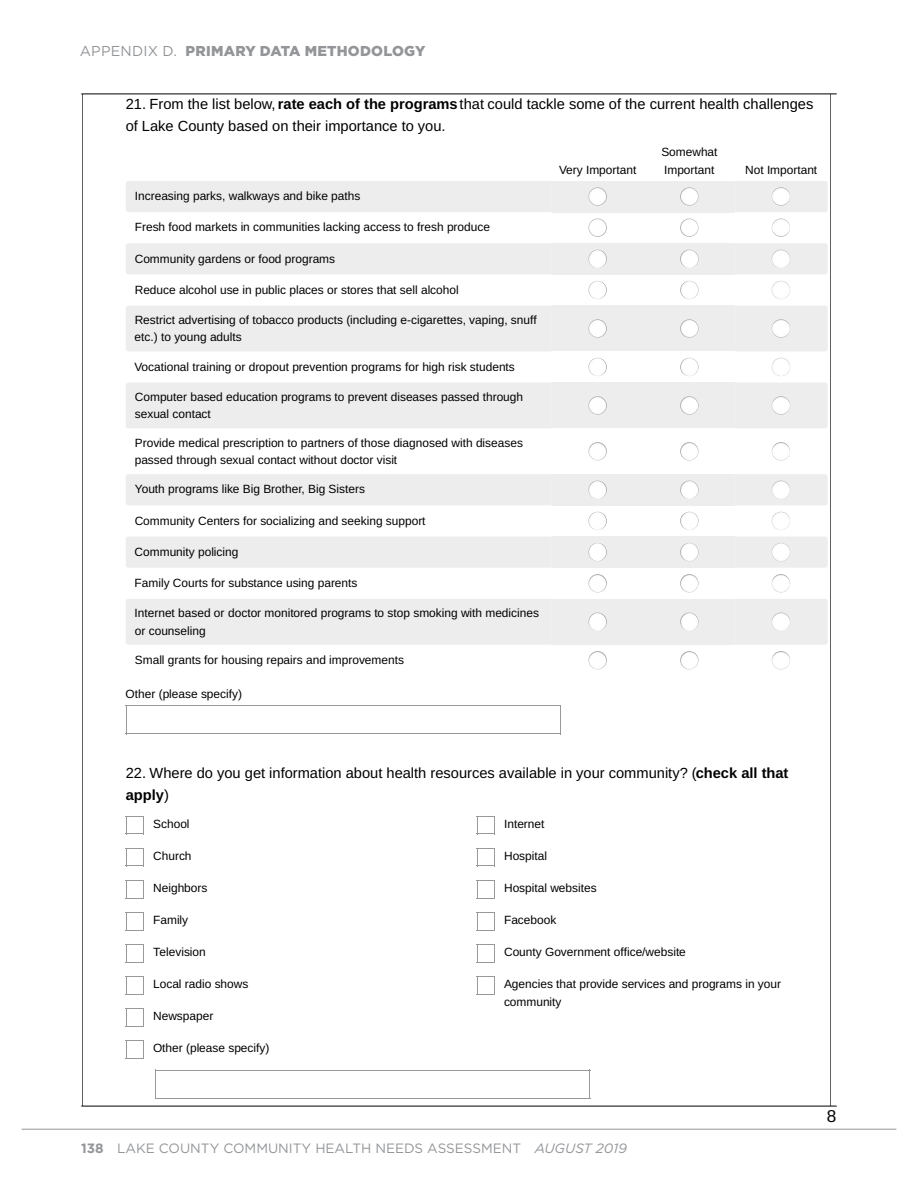
<style>
.page{position:relative;width:918px;height:1188px;background:#fff}
.page>*{position:absolute;margin:0;border:0;box-sizing:border-box;transform-origin:0 0}
.t1{font:17.25px "Liberation Sans";color:#000}
.t2{font:14.7px/22px "Liberation Sans";color:#000}
.t3{font:900 14.4px "Gotham";letter-spacing:.015em;color:#939598}
.t4{font:13.5px "Gotham";color:#939598}
.t5{font:11.85px/17.4px "Liberation Sans";color:#000}
.s1{font-weight:400}
.s2{font-weight:700}
.s3{font-style:italic}
</style>
<div class="page">
<hr style="left:22px;top:1129px;width:874px;height:1px;background:#939598">
<hr style="left:82px;top:94px;width:1px;height:1012px;background:#606060">
<hr style="left:830px;top:94px;width:1px;height:1012px;background:#606060">
<div style="left:126px;top:181px;width:426px;height:31px;background:#ededed"></div>
<div style="left:552px;top:181px;width:92px;height:31px;background:#ededed"></div>
<div style="left:644px;top:181px;width:91px;height:31px;background:#ededed"></div>
<div style="left:735px;top:181px;width:93px;height:31px;background:#ededed"></div>
<div style="left:126px;top:243px;width:426px;height:31px;background:#ededed"></div>
<div style="left:552px;top:243px;width:92px;height:31px;background:#ededed"></div>
<div style="left:644px;top:243px;width:91px;height:31px;background:#ededed"></div>
<div style="left:735px;top:243px;width:93px;height:31px;background:#ededed"></div>
<div style="left:126px;top:306px;width:426px;height:45px;background:#ededed"></div>
<div style="left:552px;top:306px;width:92px;height:45px;background:#ededed"></div>
<div style="left:644px;top:306px;width:91px;height:45px;background:#ededed"></div>
<div style="left:735px;top:306px;width:93px;height:45px;background:#ededed"></div>
<div style="left:126px;top:383px;width:426px;height:45px;background:#ededed"></div>
<div style="left:552px;top:383px;width:92px;height:45px;background:#ededed"></div>
<div style="left:644px;top:383px;width:91px;height:45px;background:#ededed"></div>
<div style="left:735px;top:383px;width:93px;height:45px;background:#ededed"></div>
<div style="left:126px;top:474px;width:426px;height:31px;background:#ededed"></div>
<div style="left:552px;top:474px;width:92px;height:31px;background:#ededed"></div>
<div style="left:644px;top:474px;width:91px;height:31px;background:#ededed"></div>
<div style="left:735px;top:474px;width:93px;height:31px;background:#ededed"></div>
<div style="left:126px;top:537px;width:426px;height:31px;background:#ededed"></div>
<div style="left:552px;top:537px;width:92px;height:31px;background:#ededed"></div>
<div style="left:644px;top:537px;width:91px;height:31px;background:#ededed"></div>
<div style="left:735px;top:537px;width:93px;height:31px;background:#ededed"></div>
<div style="left:126px;top:599px;width:426px;height:46px;background:#ededed"></div>
<div style="left:552px;top:599px;width:92px;height:46px;background:#ededed"></div>
<div style="left:644px;top:599px;width:91px;height:46px;background:#ededed"></div>
<div style="left:735px;top:599px;width:93px;height:46px;background:#ededed"></div>
<hr style="left:126px;top:705px;width:435px;height:1px;background:#999">
<hr style="left:126px;top:734px;width:435px;height:1px;background:#999">
<svg style="left:126px;top:706px;width:1px;height:28px"></svg>
<svg style="left:560px;top:706px;width:1px;height:28px"></svg>
<hr style="left:155px;top:1070px;width:435px;height:1px;background:#999">
<hr style="left:155px;top:1098px;width:435px;height:1px;background:#999">
<svg style="left:155px;top:1071px;width:1px;height:27px"></svg>
<svg style="left:589px;top:1071px;width:1px;height:27px"></svg>
<img style="left:589px;top:187px;width:18px;height:19px;border-radius:9px">
<img style="left:680px;top:187px;width:18px;height:19px;border-radius:9px">
<img style="left:772px;top:187px;width:18px;height:19px;border-radius:9px">
<img style="left:589px;top:219px;width:18px;height:18px;border-radius:9px">
<img style="left:680px;top:219px;width:18px;height:18px;border-radius:9px">
<img style="left:772px;top:219px;width:18px;height:18px;border-radius:9px">
<img style="left:589px;top:250px;width:18px;height:18px;border-radius:9px">
<img style="left:680px;top:250px;width:18px;height:18px;border-radius:9px">
<img style="left:772px;top:250px;width:18px;height:18px;border-radius:9px">
<img style="left:589px;top:281px;width:18px;height:18px;border-radius:9px">
<img style="left:680px;top:281px;width:18px;height:18px;border-radius:9px">
<img style="left:772px;top:281px;width:18px;height:18px;border-radius:9px">
<img style="left:589px;top:319px;width:18px;height:19px;border-radius:9px">
<img style="left:680px;top:319px;width:18px;height:19px;border-radius:9px">
<img style="left:772px;top:319px;width:18px;height:19px;border-radius:9px">
<img style="left:589px;top:358px;width:18px;height:18px;border-radius:9px">
<img style="left:680px;top:358px;width:18px;height:18px;border-radius:9px">
<img style="left:772px;top:358px;width:18px;height:18px;border-radius:9px">
<img style="left:589px;top:396px;width:18px;height:19px;border-radius:9px">
<img style="left:680px;top:396px;width:18px;height:19px;border-radius:9px">
<img style="left:772px;top:396px;width:18px;height:19px;border-radius:9px">
<img style="left:589px;top:442px;width:18px;height:18px;border-radius:9px">
<img style="left:680px;top:442px;width:18px;height:18px;border-radius:9px">
<img style="left:772px;top:442px;width:18px;height:18px;border-radius:9px">
<img style="left:589px;top:481px;width:18px;height:18px;border-radius:9px">
<img style="left:680px;top:481px;width:18px;height:18px;border-radius:9px">
<img style="left:772px;top:481px;width:18px;height:18px;border-radius:9px">
<img style="left:589px;top:512px;width:18px;height:18px;border-radius:9px">
<img style="left:680px;top:512px;width:18px;height:18px;border-radius:9px">
<img style="left:772px;top:512px;width:18px;height:18px;border-radius:9px">
<img style="left:589px;top:543px;width:18px;height:18px;border-radius:9px">
<img style="left:680px;top:543px;width:18px;height:18px;border-radius:9px">
<img style="left:772px;top:543px;width:18px;height:18px;border-radius:9px">
<img style="left:589px;top:574px;width:18px;height:18px;border-radius:9px">
<img style="left:680px;top:574px;width:18px;height:18px;border-radius:9px">
<img style="left:772px;top:574px;width:18px;height:18px;border-radius:9px">
<img style="left:589px;top:613px;width:18px;height:18px;border-radius:9px">
<img style="left:680px;top:613px;width:18px;height:18px;border-radius:9px">
<img style="left:772px;top:613px;width:18px;height:18px;border-radius:9px">
<img style="left:589px;top:651px;width:18px;height:18px;border-radius:9px">
<img style="left:680px;top:651px;width:18px;height:18px;border-radius:9px">
<img style="left:772px;top:651px;width:18px;height:18px;border-radius:9px">
<svg style="left:126px;top:816px;width:18px;height:18px"></svg>
<svg style="left:126px;top:848px;width:18px;height:18px"></svg>
<svg style="left:126px;top:880px;width:18px;height:19px"></svg>
<svg style="left:126px;top:912px;width:18px;height:19px"></svg>
<svg style="left:126px;top:944px;width:18px;height:19px"></svg>
<svg style="left:126px;top:976px;width:18px;height:19px"></svg>
<svg style="left:126px;top:1008px;width:18px;height:19px"></svg>
<svg style="left:477px;top:816px;width:18px;height:18px"></svg>
<svg style="left:477px;top:848px;width:18px;height:18px"></svg>
<svg style="left:477px;top:880px;width:18px;height:19px"></svg>
<svg style="left:477px;top:912px;width:18px;height:19px"></svg>
<svg style="left:477px;top:944px;width:18px;height:19px"></svg>
<svg style="left:477px;top:976px;width:18px;height:19px"></svg>
<svg style="left:126px;top:1041px;width:18px;height:18px"></svg>
<hr style="left:82px;top:94px;width:754px;height:1px;background:#000">
<hr style="left:82px;top:1106px;width:754px;height:1px;background:#000">
<p class="t3" style="left:80px;top:41px;width:347px"><span class="s1">APPENDIX D.</span> PRIMARY DATA METHODOLOGY</p>
<p class="t2" style="left:126px;top:95px;width:689px">21. From the list below, <span class="s2">rate each of the programs</span> that could tackle some of the current health challenges of Lake County based on their importance to you.</p>
<p class="t5" style="left:135px;top:188px;width:227px">Increasing parks, walkways and bike paths</p>
<p class="t5" style="left:135px;top:220px;width:357px">Fresh food markets in communities lacking access to fresh produce</p>
<p class="t5" style="left:135px;top:251px;width:202px">Community gardens or food programs</p>
<p class="t5" style="left:135px;top:282px;width:325px">Reduce alcohol use in public places or stores that sell alcohol</p>
<p class="t5" style="left:135px;top:312px;width:404px">Restrict advertising of tobacco products (including e-cigarettes, vaping, snuff etc.) to young adults</p>
<p class="t5" style="left:135px;top:359px;width:382px">Vocational training or dropout prevention programs for high risk students</p>
<p class="t5" style="left:135px;top:389px;width:390px">Computer based education programs to prevent diseases passed through sexual contact</p>
<p class="t5" style="left:135px;top:435px;width:390px">Provide medical prescription to partners of those diagnosed with diseases passed through sexual contact without doctor visit</p>
<p class="t5" style="left:135px;top:482px;width:232px">Youth programs like Big Brother, Big Sisters</p>
<p class="t5" style="left:135px;top:513px;width:292px">Community Centers for socializing and seeking support</p>
<p class="t5" style="left:135px;top:544px;width:105px">Community policing</p>
<p class="t5" style="left:135px;top:575px;width:224px">Family Courts for substance using parents</p>
<p class="t5" style="left:135px;top:605px;width:406px">Internet based or doctor monitored programs to stop smoking with medicines or counseling</p>
<p class="t5" style="left:135px;top:652px;width:271px">Small grants for housing repairs and improvements</p>
<p class="t5" style="left:126px;top:686px;width:118px">Other (please specify)</p>
<p class="t5" style="left:559px;top:162px;width:79px">Very Important</p>
<p class="t5" style="left:661px;top:144px;width:58px">Somewhat<br>Important</p>
<p class="t5" style="left:745px;top:162px;width:74px">Not Important</p>
<p class="t2" style="left:126px;top:763px;width:664px">22. Where do you get information about health resources available in your community? ( <span class="s2">check all that apply</span>)</p>
<p class="t5" style="left:153px;top:816px;width:38px">School</p>
<p class="t5" style="left:153px;top:848px;width:40px">Church</p>
<p class="t5" style="left:153px;top:880px;width:56px">Neighbors</p>
<p class="t5" style="left:153px;top:912px;width:37px">Family</p>
<p class="t5" style="left:153px;top:944px;width:54px">Television</p>
<p class="t5" style="left:153px;top:976px;width:97px">Local radio shows</p>
<p class="t5" style="left:153px;top:1008px;width:62px">Newspaper</p>
<p class="t5" style="left:504px;top:816px;width:42px">Internet</p>
<p class="t5" style="left:504px;top:848px;width:44px">Hospital</p>
<p class="t5" style="left:504px;top:880px;width:94px">Hospital websites</p>
<p class="t5" style="left:504px;top:912px;width:54px">Facebook</p>
<p class="t5" style="left:504px;top:944px;width:183px">County Government office/website</p>
<p class="t5" style="left:504px;top:976px;width:279px">Agencies that provide services and programs in your community</p>
<p class="t5" style="left:153px;top:1041px;width:118px">Other (please specify)</p>
<p class="t4" style="left:81px;top:1139px;width:548px"><span class="s2">138</span> LAKE COUNTY COMMUNITY HEALTH NEEDS ASSESSMENT <span class="s3">AUGUST 2019</span></p>
<h1 class="t1" style="left:827px;top:1109px;width:11px">8</h1>
</div>
